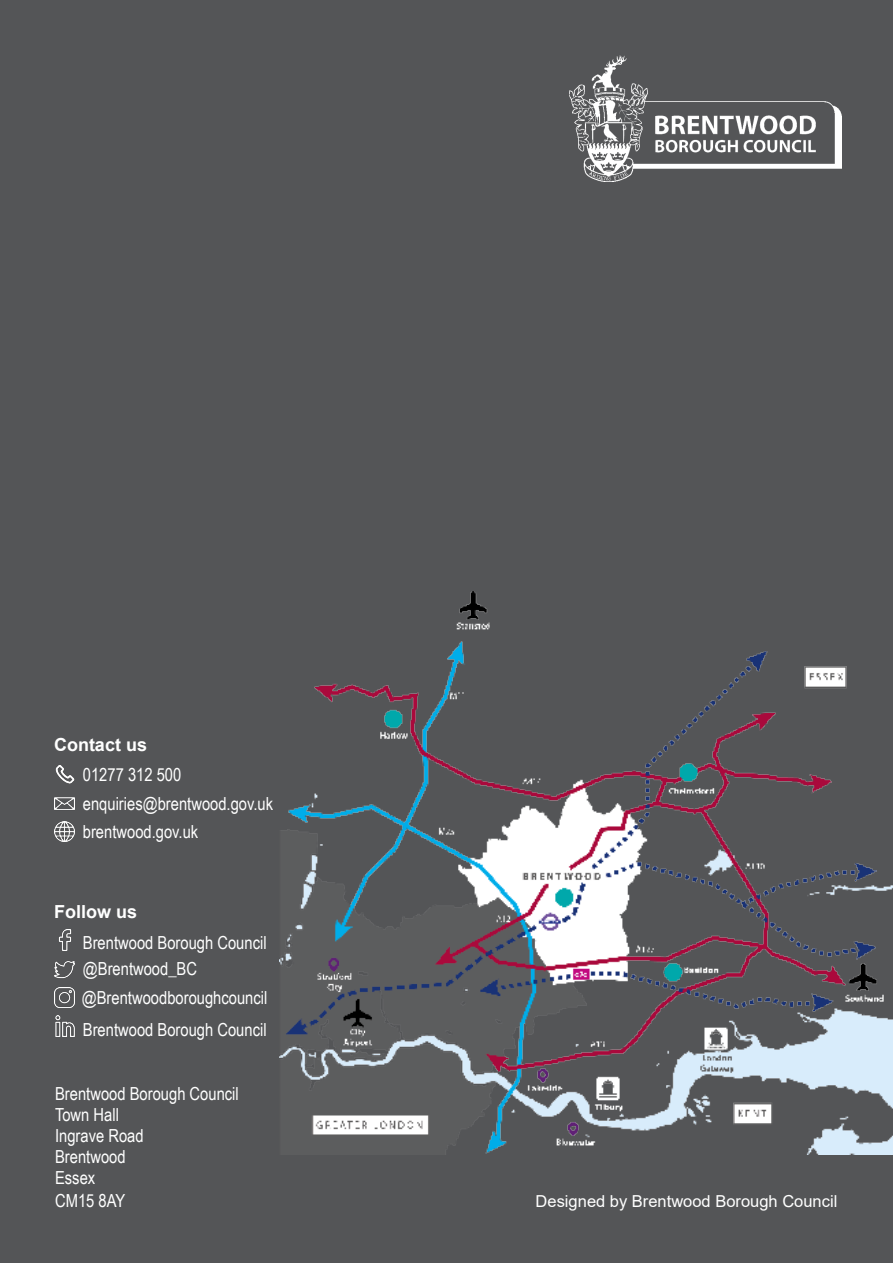
<style>
.page{position:relative;width:893px;height:1263px;background:#545557}
.page>*{position:absolute;margin:0;border:0;box-sizing:border-box;transform-origin:0 0}
.t1{font:18px/21px "Arial Narrow";color:#fff}
.t2{font:700 18px "Arial";color:#fff}
.t3{font:16.5px "Arial";color:#fff}
</style>
<div class="page">
<img style="left:569px;top:55px;width:272px;height:127px">
<img style="left:55px;top:822px;width:20px;height:20px">
<img style="left:54px;top:764px;width:21px;height:21px">
<img style="left:55px;top:793px;width:19px;height:20px">
<img style="left:54px;top:930px;width:21px;height:21px">
<img style="left:54px;top:959px;width:20px;height:20px">
<img style="left:55px;top:988px;width:19px;height:19px">
<img style="left:54px;top:1015px;width:21px;height:21px">
<img style="left:280px;top:591px;width:613px;height:563px">
<p class="t2" style="left:54px;top:732px;width:95px">Contact us</p>
<p class="t1" style="left:83px;top:763px;width:100px">01277 312 500</p>
<p class="t1" style="left:83px;top:792px;width:192px">enquiries@brentwood.gov.uk</p>
<p class="t1" style="left:83px;top:821px;width:117px">brentwood.gov.uk</p>
<p class="t2" style="left:54px;top:899px;width:85px">Follow us</p>
<p class="t1" style="left:83px;top:931px;width:185px">Brentwood Borough Council</p>
<p class="t1" style="left:83px;top:958px;width:116px">@Brentwood_BC</p>
<p class="t1" style="left:82px;top:986px;width:187px">@Brentwoodboroughcouncil</p>
<p class="t1" style="left:83px;top:1018px;width:185px">Brentwood Borough Council</p>
<p class="t1" style="left:55px;top:1083px;width:185px">Brentwood Borough Council<br>Town Hall</p>
<p class="t1" style="left:55px;top:1125px;width:90px">Ingrave Road</p>
<p class="t1" style="left:55px;top:1146px;width:72px">Brentwood</p>
<p class="t1" style="left:55px;top:1166px;width:72px;line-height:22.5px">Essex<br>CM15 8AY</p>
<p class="t3" style="left:536px;top:1190px;width:303px">Designed by Brentwood Borough Council</p>
</div>
